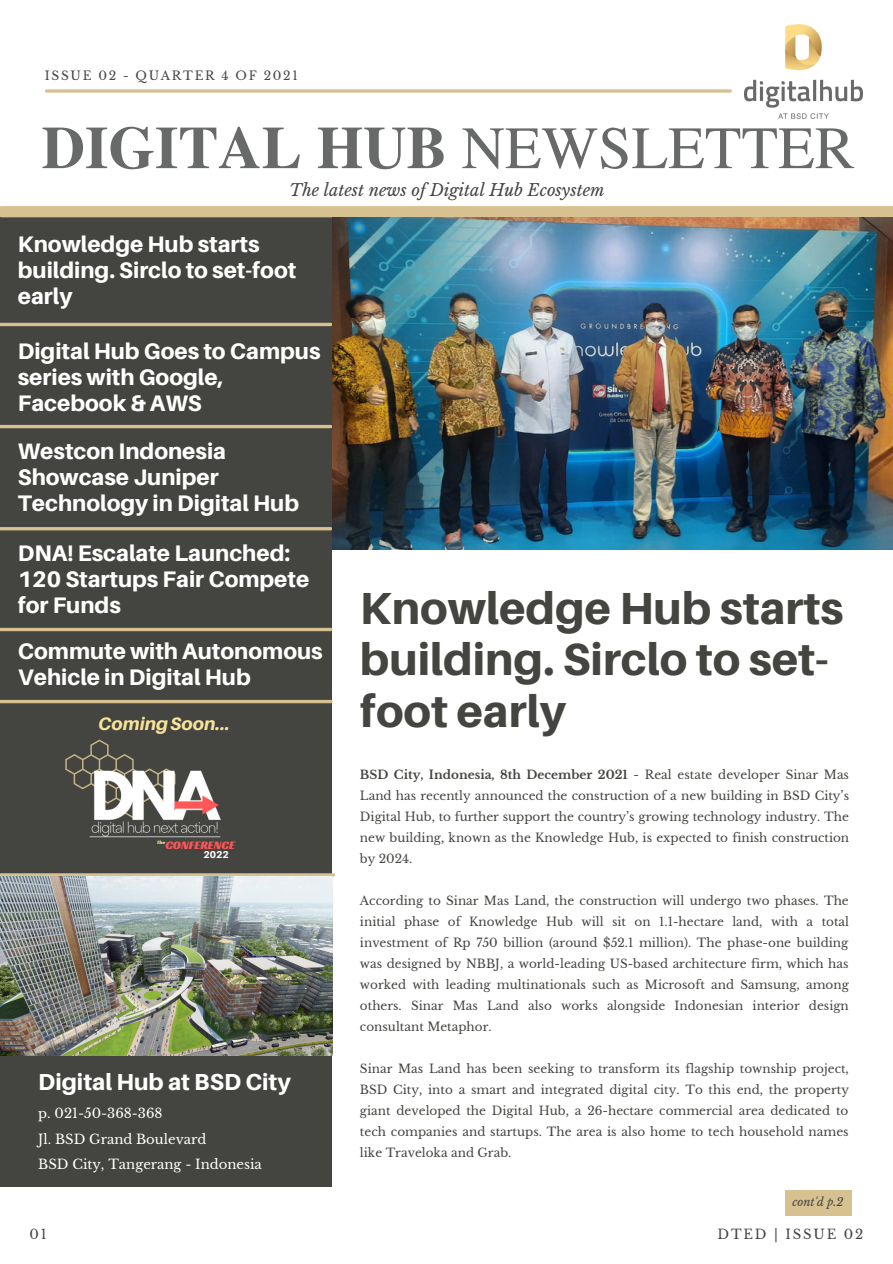
<style>
.page{position:relative;width:893px;height:1264px;background:#fff}
.page>*{position:absolute;margin:0;border:0;box-sizing:border-box;transform-origin:0 0}
.t1{font:700 60px "Te X Gyre Termes";color:#686969}
.t2{font:800 45px/51.8px "Aileron";color:#444440}
.t3{font:800 23.1px "Aileron";color:#fff}
.t4{font:800 22.5px/25.8px "Aileron";color:#fff}
.t5{font:italic 800 18px "Aileron";color:#f8e399}
.t6{font:italic 16.5px "Libre Baskerville";color:#444440}
.t7{font:13.2px/25.8px "Libre Baskerville";color:#fff}
.t8{font:13.2px "Libre Baskerville";letter-spacing:.14em;color:#444440}
.t9{font:12.15px "Libre Baskerville";letter-spacing:.14em;color:#444440}
.t10{font:12px/21px "Libre Baskerville";color:#444440;text-align:justify}
.t11{font:11.85px "Racing Sans One";color:#ff5757}
.t12{font:italic 11.4px "Libre Baskerville";color:#444440}
.t13{font:800 9.9px "Aileron";color:#fff}
.t14{font:5.1px "Racing Sans One";color:#f8e399}
.s1{font-weight:400}
.s2{font-weight:700}
</style>
<div class="page">
<div style="left:0;top:212px;width:332px;height:974px;background:#444440"></div>
<hr style="left:0;top:628px;width:331px;height:3px;background:#d7c190">
<hr style="left:0;top:700px;width:331px;height:3px;background:#d7c190">
<div style="left:784px;top:1190px;width:67px;height:25px;background:#d7c190"></div>
<svg style="left:46px;top:89px;width:684px;height:4px;background:#ddcaa1"></svg>
<img style="left:744px;top:24px;width:118px;height:95px">
<hr style="left:1px;top:873px;width:332px;height:3px;background:#d7c190">
<div style="left:2px;top:206px;width:890px;height:11px;background:#d7c190"></div>
<hr style="left:0;top:323px;width:331px;height:3px;background:#d7c190">
<hr style="left:0;top:425px;width:331px;height:3px;background:#d7c190">
<hr style="left:0;top:527px;width:331px;height:3px;background:#d7c190">
<hr style="left:0;top:1014px;width:331px;height:3px;background:#d7c190">
<img style="left:1px;top:876px;width:331px;height:179px">
<svg style="left:65px;top:739px;width:102px;height:51px"></svg>
<img style="left:87px;top:769px;width:134px;height:69px">
<img style="left:332px;top:217px;width:560px;height:332px">
<p class="t9" style="left:45px;top:68px;width:254px">ISSUE 02 - QUARTER 4 OF 2021</p>
<h1 class="t1" style="left:42px;top:101px;width:814px">DIGITAL HUB <span class="s1">NEWSLETTER</span></h1>
<h3 class="t6" style="left:289px;top:180px;width:316px">The latest news of Digital Hub Ecosystem</h3>
<h3 class="t4" style="left:18px;top:231px;width:280px">Knowledge Hub starts building. Sirclo to set-foot early</h3>
<h3 class="t4" style="left:18px;top:338px;width:304px">Digital Hub Goes to Campus series with Google,<br>Facebook &amp; AWS</h3>
<h3 class="t4" style="left:18px;top:437px;width:283px">Westcon Indonesia<br>Showcase Juniper<br>Technology in Digital Hub</h3>
<h3 class="t4" style="left:18px;top:540px;width:293px">DNA! Escalate Launched:<br>120 Startups Fair Compete for Funds</h3>
<h3 class="t4" style="left:18px;top:638px;width:306px">Commute with Autonomous<br>Vehicle in Digital Hub</h3>
<h3 class="t5" style="left:98px;top:712px;width:134px">ComingSoon...</h3>
<p class="t14" style="left:157px;top:839px;width:10px">The</p>
<p class="t11" style="left:165px;top:837px;width:71px">CONFERENCE</p>
<p class="t13" style="left:203px;top:848px;width:27px">2022</p>
<h3 class="t3" style="left:38px;top:1067px;width:254px">Digital Hub at BSD City</h3>
<p class="t7" style="left:38px;top:1100px;width:225px">p. 021-50-368-368<br>Jl. BSD Grand Boulevard<br>BSD City, Tangerang - Indonesia</p>
<h2 class="t2" style="left:360px;top:581px;width:485px">Knowledge Hub starts building. Sirclo to set&shy;foot early</h2>
<p class="t10" style="left:360px;top:764px;width:490px"><span class="s2">BSD City, Indonesia, 8th December 2021</span> - Real estate developer Sinar Mas Land has recently announced the construction of a new building in BSD City’s Digital Hub, to further support the country’s growing technology industry. The new building, known as the Knowledge Hub, is expected to finish construction by 2024.</p>
<p class="t10" style="left:360px;top:890px;width:490px">According to Sinar Mas Land, the construction will undergo two phases. The initial phase of Knowledge Hub will sit on 1.1-hectare land, with a total investment of Rp 750 billion (around $52.1 million). The phase-one building was designed by NBBJ, a world-leading US-based architecture firm, which has worked with leading multinationals such as Microsoft and Samsung, among others. Sinar Mas Land also works alongside Indonesian interior design consultant Metaphor.</p>
<p class="t10" style="left:360px;top:1058px;width:490px">Sinar Mas Land has been seeking to transform its flagship township project, BSD City, into a smart and integrated digital city. To this end, the property giant developed the Digital Hub, a 26-hectare commercial area dedicated to tech companies and startups. The area is also home to tech household names like Traveloka and Grab.</p>
<p class="t12" style="left:792px;top:1194px;width:52px">cont'd p.2</p>
<p class="t8" style="left:29px;top:1226px;width:19px">01</p>
<p class="t8" style="left:717px;top:1226px;width:147px">DTED | ISSUE 02</p>
</div>
